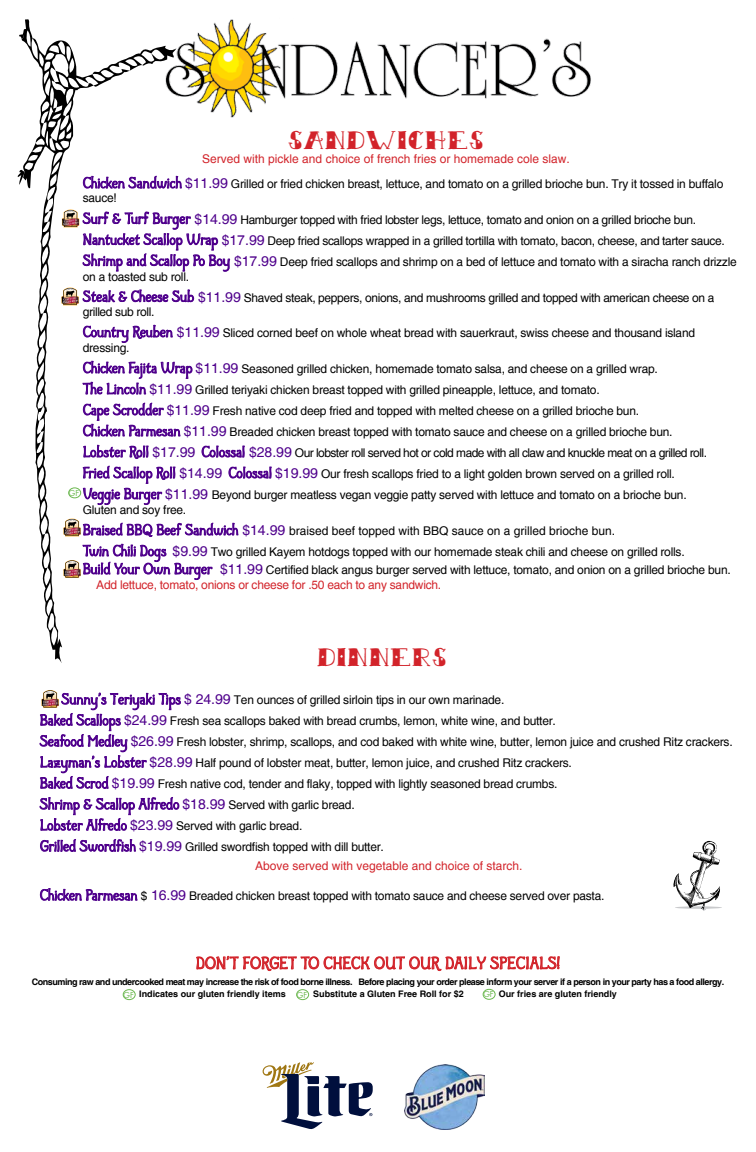
<style>
.page{position:relative;width:756px;height:1152px;background:#fff}
.page>*{position:absolute;margin:0;border:0;box-sizing:border-box;transform-origin:0 0}
.t1{font:30px "Sailor Scrawl";color:#d2232a}
.t2{font:20px "Rustic Sage";color:#d2232a}
.t3{font:12px/21px "Helvetica";letter-spacing:-.02em;color:#000}
.t4{font:12px "Helvetica";color:#d2232a}
.t5{font:700 9px/12px "Helvetica";letter-spacing:-.05em;color:#000}
.t6{font:700 9px "Helvetica";color:#000}
.t7{font:8px "Futura";color:#6cb850}
.s1{font-family:"Rustic Sage";font-size:18px;color:#4f008c}
.s2{font-size:14px;color:#4f008c}
.s3{color:#d2232a}
</style>
<div class="page">
<svg style="left:21px;top:19px;width:142px;height:371px"></svg>
<svg style="left:17px;top:168px;width:8px;height:17px"></svg>
<svg style="left:19px;top:34px;width:5px;height:5px"></svg>
<svg style="left:35px;top:390px;width:40px;height:273px"></svg>
<div style="left:123px;top:990px;width:12px;height:10px;border:1px solid #6cb850;border-radius:50%"></div>
<svg style="left:196px;top:955px;width:364px;height:17px"></svg>
<div style="left:297px;top:990px;width:12px;height:10px;border:1px solid #6cb850;border-radius:50%"></div>
<div style="left:483px;top:989px;width:12px;height:10px;border:1px solid #6cb850;border-radius:50%"></div>
<svg style="left:40px;top:888px;width:98px;height:13px"></svg>
<img style="left:163px;top:19px;width:428px;height:98px">
<svg style="left:83px;top:173px;width:99px;height:23px"></svg>
<img style="left:404px;top:1064px;width:80px;height:65px">
<svg style="left:263px;top:1062px;width:110px;height:67px"></svg>
<hr style="left:675px;top:906px;width:47px;height:3px;background:#c9cacc;border-radius:50%">
<svg style="left:673px;top:841px;width:47px;height:70px"></svg>
<svg style="left:61px;top:210px;width:211px;height:295px"></svg>
<svg style="left:63px;top:519px;width:175px;height:63px"></svg>
<svg style="left:40px;top:690px;width:141px;height:162px"></svg>
<h1 class="t1" style="left:288px;top:129px;width:198px">SANDWICHES</h1>
<p class="t4" style="left:202px;top:152px;width:369px">Served with pickle and choice of french fries or homemade cole slaw.</p>
<p class="t3" style="left:83px;top:177px;width:642px;line-height:14.5px"><span class="s1">Chicken Sandwich</span> <span class="s2">$11.99</span> Grilled or fried chicken breast, lettuce, and tomato on a grilled brioche bun. Try it tossed in buffalo sauce!</p>
<p class="t3" style="left:83px;top:209px;width:656px"><span class="s1">Surf &amp; Turf Burger</span> <span class="s2">$14.99</span> Hamburger topped with fried lobster legs, lettuce, tomato and onion on a grilled brioche bun.<br><span class="s1">Nantucket Scallop Wrap</span> <span class="s2">$17.99</span> Deep fried scallops wrapped in a grilled tortilla with tomato, bacon, cheese, and tarter sauce.<br><span class="s1">Shrimp and Scallop Po Boy</span> <span class="s2">$17.99</span> Deep fried scallops and shrimp on a bed of lettuce and tomato with a siracha ranch drizzle</p>
<p class="t3" style="left:83px;top:266px;width:633px">on a toasted sub roll.<br><span class="s1">Steak &amp; Cheese Sub</span> <span class="s2">$11.99</span> Shaved steak, peppers, onions, and mushrooms grilled and topped with american cheese on a</p>
<p class="t3" style="left:83px;top:301px;width:614px">grilled sub roll.<br><span class="s1">Country Reuben</span> <span class="s2">$11.99</span> Sliced corned beef on whole wheat bread with sauerkraut, swiss cheese and thousand island</p>
<p class="t3" style="left:83px;top:337px;width:626px">dressing.<br><span class="s1">Chicken Fajita Wrap</span> <span class="s2">$11.99</span> Seasoned grilled chicken, homemade tomato salsa, and cheese on a grilled wrap.<br><span class="s1">The Lincoln</span> <span class="s2">$11.99</span> Grilled teriyaki chicken breast topped with grilled pineapple, lettuce, and tomato.<br><span class="s1">Cape Scrodder</span> <span class="s2">$11.99</span> Fresh native cod deep fried and topped with melted cheese on a grilled brioche bun.<br><span class="s1">Chicken Parmesan</span> <span class="s2">$11.99</span> Breaded chicken breast topped with tomato sauce and cheese on a grilled brioche bun.<br><span class="s1">Lobster Roll</span> <span class="s2">$17.99</span> <span class="s1">Colossal</span> <span class="s2">$28.99</span> Our lobster roll served hot or cold made with all claw and knuckle meat on a grilled roll.<br><span class="s1">Fried Scallop Roll</span> <span class="s2">$14.99</span> <span class="s1">Colossal</span> <span class="s2">$19.99</span> Our fresh scallops fried to a light golden brown served on a grilled roll.<br><span class="s1">Veggie Burger</span> <span class="s2">$11.99</span> Beyond burger meatless vegan veggie patty served with lettuce and tomato on a brioche bun.</p>
<p class="t3" style="left:83px;top:499px;width:603px">Gluten and soy free.<br><span class="s1">Braised BBQ Beef Sandwich</span> <span class="s2">$14.99</span> braised beef topped with BBQ sauce on a grilled brioche bun.<br><span class="s1">Twin Chili Dogs</span> <span class="s2">$9.99</span> Two grilled Kayem hotdogs topped with our homemade steak chili and cheese on grilled rolls.</p>
<p class="t3" style="left:96px;top:562px;width:636px;line-height:15px;text-indent:-14px"><span class="s1">Build Your Own Burger</span> <span class="s2">$11.99</span> Certified black angus burger served with lettuce, tomato, and onion on a grilled brioche bun.<br><span class="s3">Add lettuce, tomato, onions or cheese for .50 each to any sandwich.</span></p>
<p class="t7" style="left:69px;top:488px;width:12px">gf</p>
<h1 class="t1" style="left:317px;top:646px;width:132px">DINNERS</h1>
<p class="t3" style="left:40px;top:690px;width:694px;text-indent:22px"><span class="s1">Sunny’s Teriyaki Tips</span> <span class="s2">$ 24.99</span> Ten ounces of grilled sirloin tips in our own marinade.<br><span class="s1">Baked Scallops</span> <span class="s2">$24.99</span> Fresh sea scallops baked with bread crumbs, lemon, white wine, and butter.<br><span class="s1">Seafood Medley</span> <span class="s2">$26.99</span> Fresh lobster, shrimp, scallops, and cod baked with white wine, butter, lemon juice and crushed Ritz crackers.<br><span class="s1">Lazyman’s Lobster</span> <span class="s2">$28.99</span> Half pound of lobster meat, butter, lemon juice, and crushed Ritz crackers.<br><span class="s1">Baked Scrod</span> <span class="s2">$19.99</span> Fresh native cod, tender and flaky, topped with lightly seasoned bread crumbs.<br><span class="s1">Shrimp &amp; Scallop Alfredo</span> <span class="s2">$18.99</span> Served with garlic bread.<br><span class="s1">Lobster Alfredo</span> <span class="s2">$23.99</span> Served with garlic bread.<br><span class="s1">Grilled Swordfish</span> <span class="s2">$19.99</span> Grilled swordfish topped with dill butter.</p>
<p class="t4" style="left:255px;top:859px;width:269px">Above served with vegetable and choice of starch.</p>
<p class="t3" style="left:40px;top:886px;width:566px"><span class="s1">Chicken Parmesan</span> $ <span class="s2">16.99</span> Breaded chicken breast topped with tomato sauce and cheese served over pasta.</p>
<h2 class="t2" style="left:196px;top:953px;width:138px">Don’t forget to chec</h2>
<h2 class="t2" style="left:361px;top:953px;width:201px">k out our daily specials!</h2>
<p class="t5" style="left:139px;top:976px;width:587px;text-indent:-108px">Consuming raw and undercooked meat may increase the risk of food borne illness. Before placing your order please inform your server if a person in your party has a food allergy.<br>Indicates our gluten friendly items</p>
<p class="t6" style="left:313px;top:988px;width:152px">Substitute a Gluten Free Roll for $2</p>
<p class="t6" style="left:499px;top:988px;width:120px">Our fries are gluten friendly</p>
<p class="t7" style="left:297px;top:989px;width:12px">gf</p>
<p class="t7" style="left:483px;top:989px;width:12px">gf</p>
<p class="t7" style="left:123px;top:989px;width:12px">gf</p>
</div>
